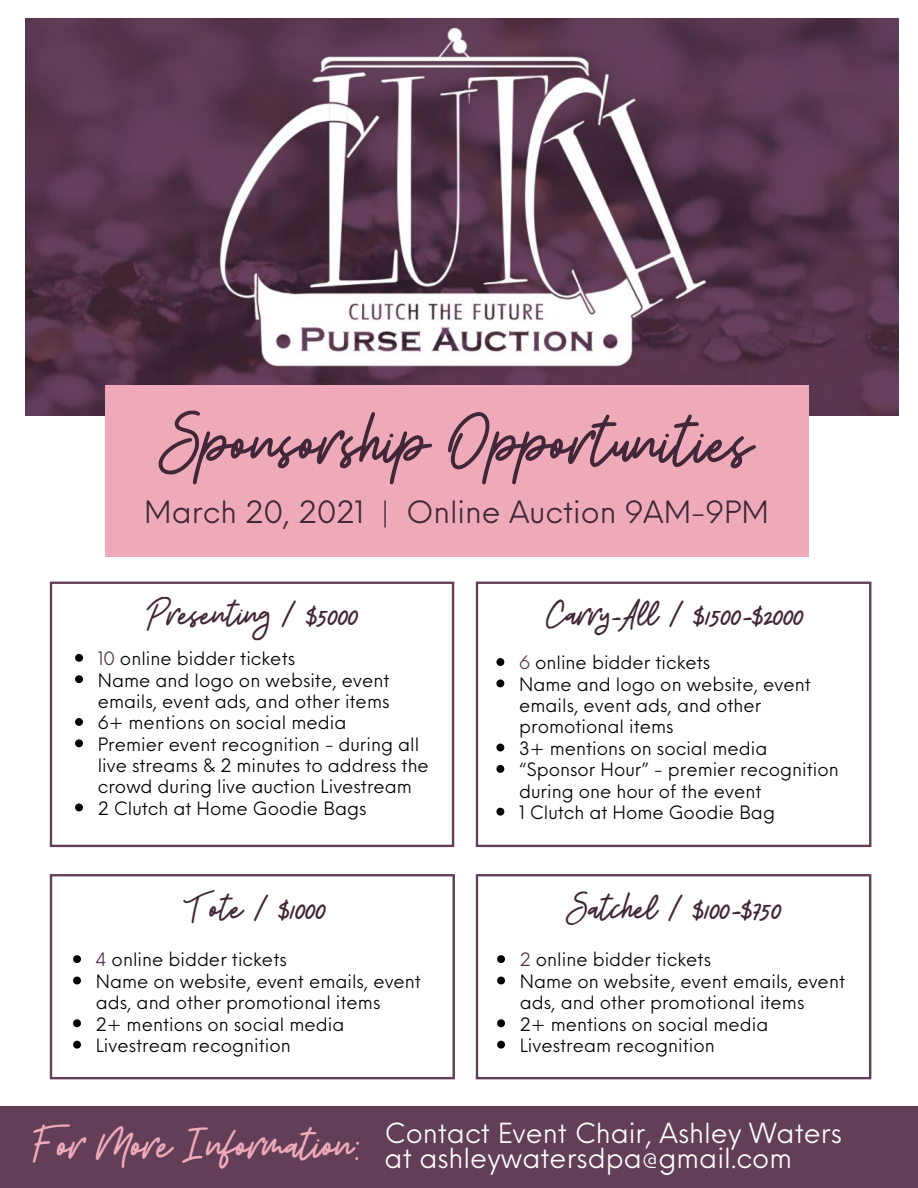
<style>
.page{position:relative;width:918px;height:1188px;background:#fff}
.page>*{position:absolute;margin:0;border:0;box-sizing:border-box;transform-origin:0 0}
.t1{font:75px "Beauty Salon Script";color:#412737}
.t2{font:48px "Beauty Salon Script";color:#efaab9}
.t3{font:39px "Beauty Salon Script";color:#412737}
.t4{font:30px "Neue Einstellung";color:#412737}
.t5{font:27px "Neue Einstellung";color:#fff}
.t6{font:18px/21.3px "Neue Einstellung";color:#000}
.s1{color:#55344a}
</style>
<div class="page">
<img style="left:26px;top:18px;width:873px;height:397px">
<div style="left:105px;top:385px;width:704px;height:172px;background:#efaab9"></div>
<svg style="left:50px;top:582px;width:404px;height:265px"></svg>
<svg style="left:476px;top:582px;width:395px;height:265px"></svg>
<svg style="left:50px;top:874px;width:405px;height:205px"></svg>
<svg style="left:476px;top:874px;width:395px;height:205px"></svg>
<div style="left:0;top:1106px;width:918px;height:82px;background:#623e57"></div>
<svg style="left:75px;top:654px;width:8px;height:8px"></svg>
<svg style="left:75px;top:675px;width:8px;height:8px"></svg>
<svg style="left:75px;top:718px;width:8px;height:8px"></svg>
<svg style="left:75px;top:739px;width:8px;height:8px"></svg>
<svg style="left:75px;top:804px;width:8px;height:7px"></svg>
<svg style="left:496px;top:658px;width:8px;height:8px"></svg>
<svg style="left:496px;top:679px;width:8px;height:8px"></svg>
<svg style="left:496px;top:744px;width:8px;height:7px"></svg>
<svg style="left:496px;top:765px;width:8px;height:8px"></svg>
<svg style="left:496px;top:808px;width:8px;height:8px"></svg>
<svg style="left:73px;top:955px;width:8px;height:8px"></svg>
<svg style="left:73px;top:977px;width:8px;height:7px"></svg>
<svg style="left:73px;top:1019px;width:8px;height:8px"></svg>
<svg style="left:73px;top:1041px;width:8px;height:8px"></svg>
<svg style="left:497px;top:955px;width:8px;height:8px"></svg>
<svg style="left:497px;top:977px;width:8px;height:7px"></svg>
<svg style="left:497px;top:1019px;width:8px;height:8px"></svg>
<svg style="left:497px;top:1041px;width:8px;height:8px"></svg>
<p class="t1" style="left:160px;top:406px;width:595px">Sponsorship Opportunities</p>
<p class="t4" style="left:144px;top:486px;width:626px">March 20, 2021 | Online Auction 9AM-9PM</p>
<p class="t3" style="left:149px;top:595px;width:212px">Presenting / $5000</p>
<p class="t3" style="left:546px;top:595px;width:260px">Carry-All / $1500-$2000</p>
<p class="t6" style="left:98px;top:646px;width:199px"><span class="s1">10</span> online bidder tickets</p>
<p class="t6" style="left:98px;top:667px;width:293px">Name and logo on website, event emails, event ads, and other items</p>
<p class="t6" style="left:98px;top:710px;width:250px">6+ mentions on social media</p>
<p class="t6" style="left:98px;top:732px;width:333px">Premier event recognition - during all live streams &amp; 2 minutes to address the crowd during live auction Livestream</p>
<p class="t6" style="left:98px;top:796px;width:270px">2 Clutch at Home Goodie Bags</p>
<p class="t6" style="left:519px;top:650px;width:193px"><span class="s1">6</span> online bidder tickets</p>
<p class="t6" style="left:519px;top:672px;width:293px">Name and logo on website, event emails, event ads, and other promotional items</p>
<p class="t6" style="left:519px;top:736px;width:250px">3+ mentions on social media</p>
<p class="t6" style="left:519px;top:757px;width:321px">“Sponsor Hour” - premier recognition during one hour of the event</p>
<p class="t6" style="left:519px;top:800px;width:257px">1 Clutch at Home Goodie Bag</p>
<p class="t3" style="left:185px;top:889px;width:143px">Tote / $1000</p>
<p class="t3" style="left:567px;top:889px;width:217px">Satchel / $100-$750</p>
<p class="t6" style="left:96px;top:947px;width:193px"><span class="s1">4</span> online bidder tickets</p>
<p class="t6" style="left:96px;top:969px;width:327px">Name on website, event emails, event ads, and other promotional items</p>
<p class="t6" style="left:96px;top:1012px;width:250px">2+ mentions on social media</p>
<p class="t6" style="left:96px;top:1033px;width:196px">Livestream recognition</p>
<p class="t6" style="left:520px;top:947px;width:193px"><span class="s1">2</span> online bidder tickets</p>
<p class="t6" style="left:520px;top:969px;width:327px">Name on website, event emails, event ads, and other promotional items</p>
<p class="t6" style="left:520px;top:1012px;width:250px">2+ mentions on social media</p>
<p class="t6" style="left:520px;top:1033px;width:196px">Livestream recognition</p>
<p class="t2" style="left:34px;top:1121px;width:329px">For More Information:</p>
<p class="t5" style="left:385px;top:1109px;width:459px">Contact Event Chair, Ashley Waters</p>
<p class="t5" style="left:385px;top:1134px;width:409px">at ashleywatersdpa@gmail.com</p>
</div>
